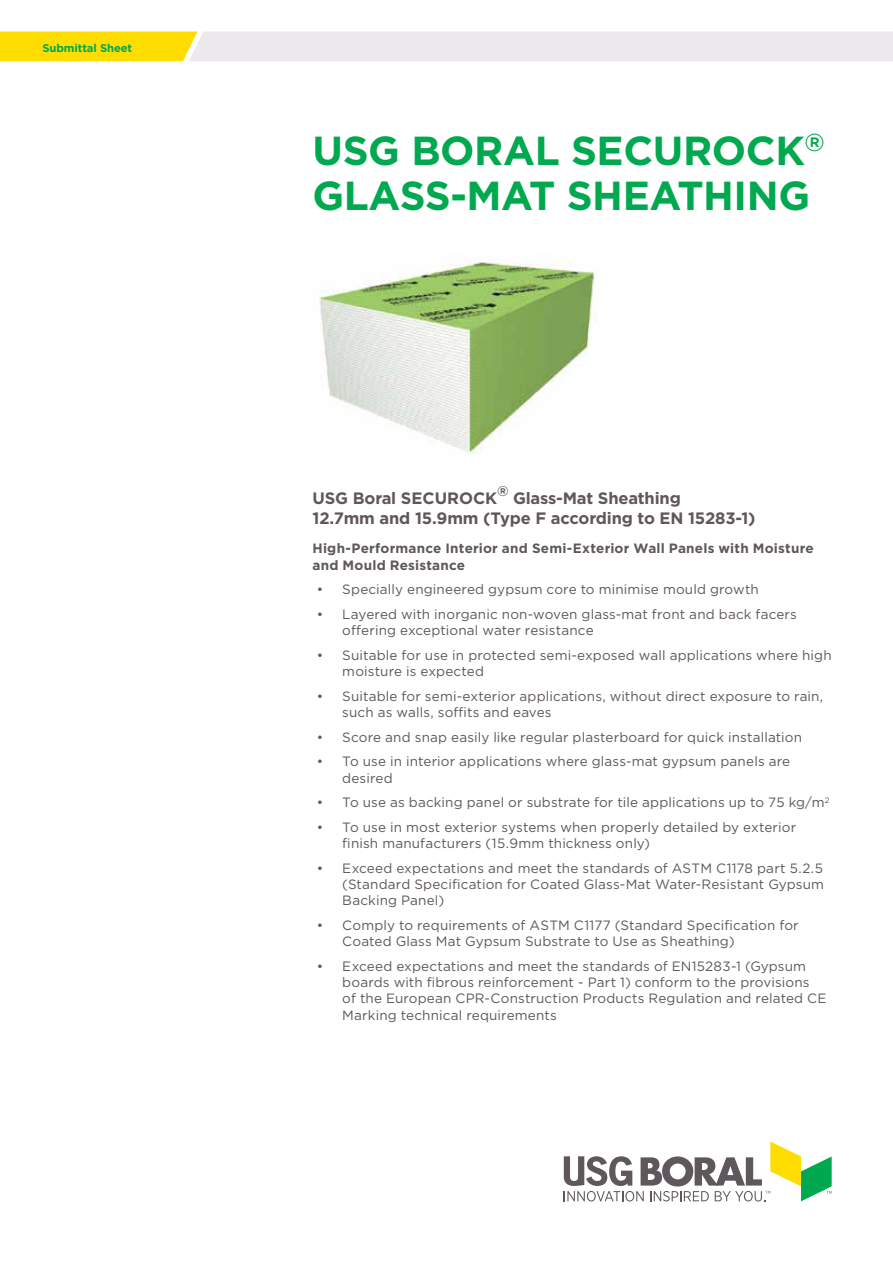
<style>
.page{position:relative;width:893px;height:1263px;background:#fff}
.page>*{position:absolute;margin:0;border:0;box-sizing:border-box;transform-origin:0 0}
.t1{font:700 40.5px/45px "Gotham";letter-spacing:-.01em;color:#00a94f}
.t2{font:700 16.5px/19.5px "Gotham";letter-spacing:-.01em;color:#5f575c}
.t3{font:700 13.95px "Gotham";color:#5f575c}
.t4{font:13.5px/16.2px "Gotham";letter-spacing:.01em;color:#5e575c}
.t5{font:700 13.5px/16.2px "Gotham";letter-spacing:.015em;color:#5e575c}
.t6{font:700 11.25px "Gotham";letter-spacing:-.01em;color:#00a94f}
</style>
<div class="page">
<svg style="left:0;top:32px;width:893px;height:29px;background:#efe6b9"></svg>
<img style="left:317px;top:254px;width:278px;height:200px">
<svg style="left:564px;top:1141px;width:268px;height:60px"></svg>
<p class="t6" style="left:43px;top:41px;width:91px">Submittal Sheet</p>
<h1 class="t1" style="left:313px;top:127px;width:514px">USG BORAL SECUROCK<sup>®<br></sup>GLASS-MAT SHEATHING</h1>
<p class="t3" style="left:497px;top:483px;width:13px">®</p>
<p class="t2" style="left:313px;top:488px;width:445px;text-indent:200px">Glass-Mat Sheathing<br>12.7mm and 15.9mm (Type F according to EN 15283-1)</p>
<p class="t5" style="left:313px;top:540px;width:503px">High-Performance Interior and Semi-Exterior Wall Panels with Moisture and Mould Resistance</p>
<p class="t4" style="left:317px;top:581px;width:444px">• Specially engineered gypsum core to minimise mould growth</p>
<p class="t4" style="left:342px;top:606px;width:456px;text-indent:-26px">• Layered with inorganic non-woven glass-mat front and back facers offering exceptional water resistance</p>
<p class="t4" style="left:342px;top:647px;width:491px;text-indent:-26px">• Suitable for use in protected semi-exposed wall applications where high moisture is expected</p>
<p class="t4" style="left:342px;top:688px;width:482px;text-indent:-26px">• Suitable for semi-exterior applications, without direct exposure to rain, such as walls, soffits and eaves</p>
<p class="t4" style="left:317px;top:728px;width:487px">• Score and snap easily like regular plasterboard for quick installation</p>
<p class="t4" style="left:342px;top:753px;width:449px;text-indent:-26px">• To use in interior applications where glass-mat gypsum panels are desired</p>
<p class="t4" style="left:317px;top:794px;width:514px">• To use as backing panel or substrate for tile applications up to 75 kg/m<sup>2</sup></p>
<p class="t4" style="left:342px;top:819px;width:455px;text-indent:-26px">• To use in most exterior systems when properly detailed by exterior finish manufacturers (15.9mm thickness only)</p>
<p class="t4" style="left:342px;top:860px;width:483px;text-align:justify;text-indent:-26px">• Exceed expectations and meet the standards of ASTM C1178 part 5.2.5 (Standard Specification for Coated Glass-Mat Water-Resistant Gypsum Backing Panel)</p>
<p class="t4" style="left:342px;top:917px;width:458px;text-indent:-26px">• Comply to requirements of ASTM C1177 (Standard Specification for<br>Coated Glass Mat Gypsum Substrate to Use as Sheathing)</p>
<p class="t4" style="left:342px;top:958px;width:486px;text-indent:-26px">• Exceed expectations and meet the standards of EN15283-1 (Gypsum boards with fibrous reinforcement - Part 1) conform to the provisions of the European CPR-Construction Products Regulation and related CE Marking technical requirements</p>
<p class="t2" style="left:313px;top:488px;width:186px">USG Boral SECUROCK</p>
</div>
